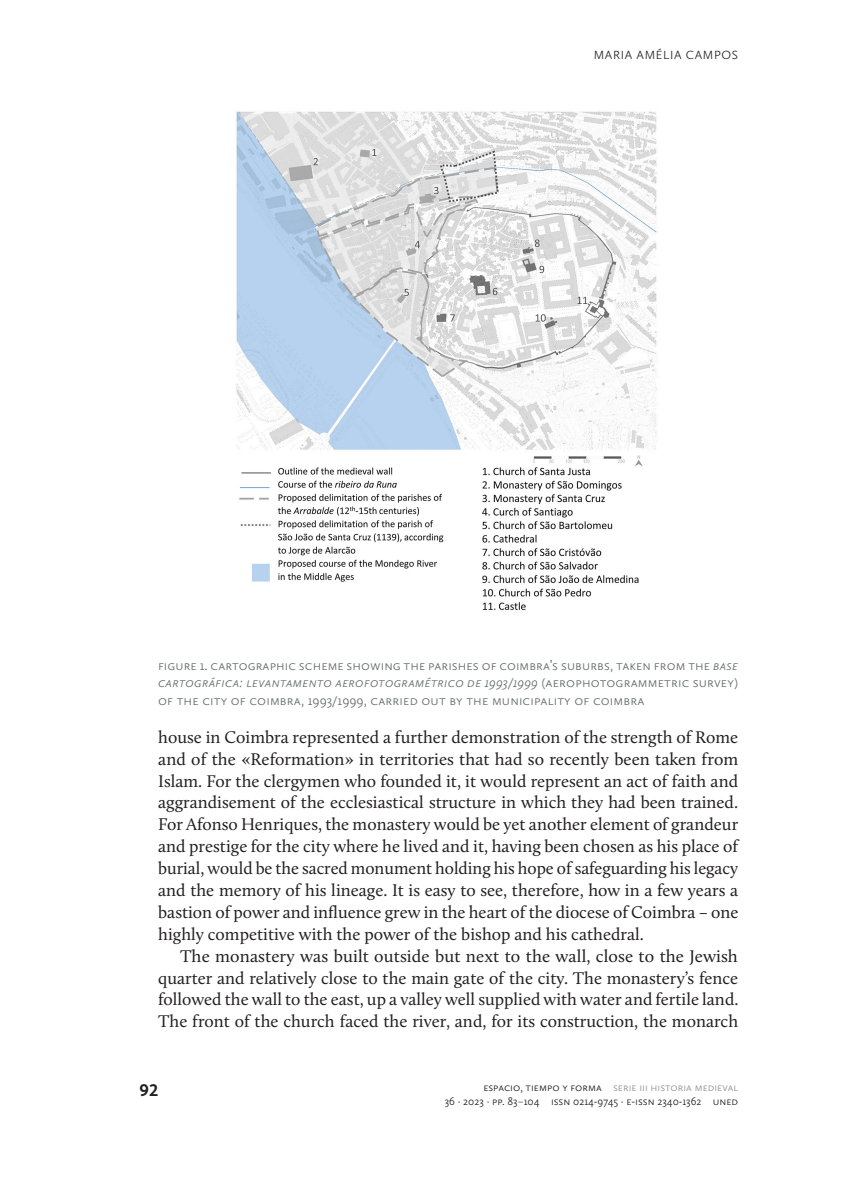
<style>
.page{position:relative;width:844px;height:1191px;background:#fff}
.page>*{position:absolute;margin:0;border:0;box-sizing:border-box;transform-origin:0 0}
.Cuerpo{font:17.5px/21.9px "Calluna";color:#231f20;text-align:justify}
.t1{font:700 17.5px "Calluna Sans";color:#231f20}
.Imagen_Pie{font:300 14px "Calluna Sans";letter-spacing:.005em;color:#67706e}
.Imagen_Pie-2{font:italic 300 14px "Calluna Sans";letter-spacing:.01em;color:#67706e}
.t2{font:300 12.25px "Calluna Sans";color:#231f20}
.t3{font:300 11.38px "Calluna Sans";color:#231f20}
.t4{font:300 11.38px "Calluna Sans";color:#929298}
.s1{font-style:normal}
.s2{color:#929298}
.s3{font-weight:400;color:#67706e}
</style>
<div class="page">
<img style="left:236px;top:111px;width:421px;height:500px">
<p class="t2" style="left:593px;top:47px;width:19px">Maria</p>
<p class="t2" style="left:636px;top:47px;width:34px">Am élia</p>
<p class="t2" style="left:685px;top:47px;width:17px">Campos</p>
<p class="Imagen_Pie" style="left:158px;top:656px;width:25px">Figure</p>
<p class="Imagen_Pie" style="left:200px;top:656px;width:27px">1. Carto</p>
<p class="Imagen_Pie" style="left:248px;top:656px;width:82px">graphic scheme</p>
<p class="Imagen_Pie" style="left:346px;top:656px;width:89px">showing the paris</p>
<p class="Imagen_Pie" style="left:458px;top:656px;width:205px">hes of Coim bra’ssu burbs, taken from</p>
<p class="Imagen_Pie-2" style="left:688px;top:656px;width:51px"><span class="s1">the</span> Base</p>
<p class="Imagen_Pie-2" style="left:158px;top:674px;width:403px">Cartográfica: Levantamento Aerofotogramétrico de 1993/1999 <span class="s1">(Aerop</span></p>
<p class="Imagen_Pie" style="left:582px;top:674px;width:50px">hotogrammetric</p>
<p class="Imagen_Pie" style="left:692px;top:674px;width:47px">survey)</p>
<p class="Imagen_Pie" style="left:158px;top:691px;width:52px">of the city</p>
<p class="Imagen_Pie" style="left:231px;top:691px;width:147px">of Coim bra, 1993/1999, carrie</p>
<p class="Imagen_Pie" style="left:409px;top:691px;width:21px">d out</p>
<p class="Imagen_Pie" style="left:449px;top:691px;width:60px">by the Municipa</p>
<p class="Imagen_Pie" style="left:547px;top:691px;width:90px">lity of Coimbra</p>
<p class="Cuerpo" style="left:158px;top:726px;width:581px">house in Coimbra represented a further demonstration of the strength of Rome and of the «Reformation» in territories that had so recently been taken from Islam. For the clergymen who founded it, it would represent an act of faith and aggrandisement of the ecclesiastical structure in which they had been trained.<br>For Afonso Henriques, the monastery would be yet another element of grandeur and prestige for the city where he lived and it, having been chosen as his place of burial, would be the sacred monument holding his hope of safeguarding his legacy and the memory of his lineage. It is easy to see, therefore, how in a few years a bastion of power and influence grew in the heart of the diocese of Coimbra – one highly competitive with the power of the bishop and his cathedral.</p>
<p class="Cuerpo" style="left:158px;top:944px;width:581px;text-indent:22px">The monastery was built outside but next to the wall, close to the Jewish quarter and relatively close to the main gate of the city. The monastery’s fence followed the wall to the east, up a valley well supplied with water and fertile land.<br>The front of the church faced the river, and, for its construction, the monarch</p>
<p class="t1" style="left:139px;top:1079px;width:20px">92</p>
<p class="t3" style="left:483px;top:1080px;width:140px">ESPACIO, TIEMPO Y FORMA <span class="s2">Serie</span></p>
<p class="t4" style="left:639px;top:1080px;width:24px">III historia</p>
<p class="t4" style="left:694px;top:1080px;width:45px">Medieval</p>
<p class="t3" style="left:444px;top:1094px;width:196px">36 · 2023 · pp. 83<span class="s3">–</span>104 ISSN 0214-9745 · e-issn</p>
<p class="t3" style="left:657px;top:1094px;width:81px">2340-1362 UNED</p>
</div>
